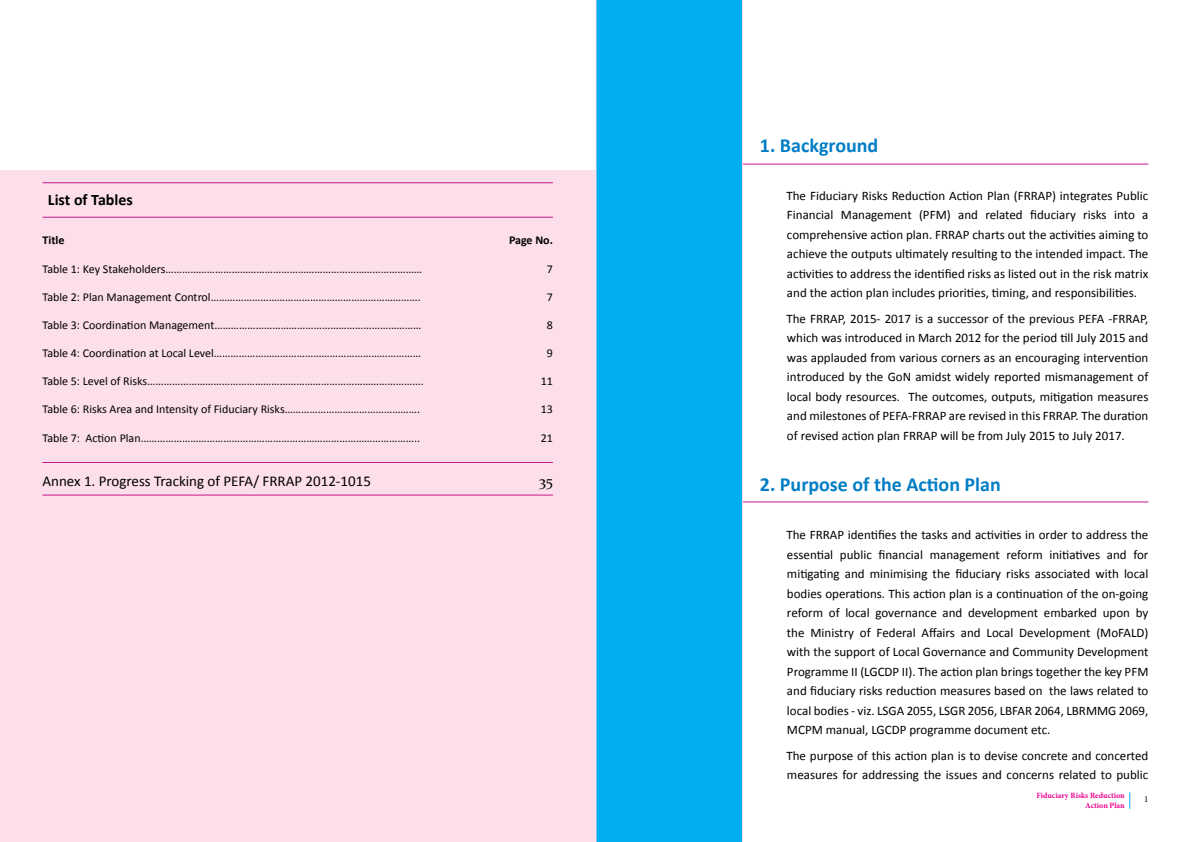
<style>
.page{position:relative;width:1191px;height:842px;background:#fff}
.page>*{position:absolute;margin:0;border:0;box-sizing:border-box;transform-origin:0 0}
.t1{font:700 20px "Calibri";color:#007dc5}
.t2{font:700 16px "Calibri";color:#000}
.t3{font:15px "Calibri";color:#000}
.t4{font:15px "Constantia";color:#000}
.t5{font:13px/19.5px "Calibri";color:#000;text-align:justify}
.t6{font:12px "Calibri";color:#000}
.t7{font:700 12px "Calibri";color:#000}
.t8{font:9px "Minion Pro";color:#000}
.t9{font:700 8px/9.6px "Minion Pro";color:#ec008c;text-align:right}
</style>
<div class="page">
<svg style="left:1129px;top:792px;width:1px;height:17px"></svg>
<div style="left:0;top:170px;width:595px;height:672px;background:#fcdfeb"></div>
<hr style="left:43px;top:217px;width:510px;height:1px;background:#c6168d">
<hr style="left:43px;top:182px;width:510px;height:1px;background:#c6168d">
<hr style="left:43px;top:495px;width:510px;height:1px;background:#c6168d">
<hr style="left:43px;top:462px;width:510px;height:1px;background:#c6168d">
<div style="left:595px;top:0;width:148px;height:842px;background:#00aeef"></div>
<hr style="left:743px;top:164px;width:405px;height:1px;background:#c6168d">
<hr style="left:743px;top:501px;width:405px;height:1px;background:#c6168d">
<p class="t2" style="left:48px;top:189px;width:86px">List of Tables</p>
<p class="t7" style="left:42px;top:232px;width:24px">Title</p>
<p class="t7" style="left:509px;top:232px;width:45px">Page No.</p>
<p class="t6" style="left:42px;top:262px;width:381px">Table 1: Key Stakeholders…………………………………………………………………………………</p>
<p class="t6" style="left:547px;top:262px;width:8px">7</p>
<p class="t6" style="left:42px;top:289px;width:380px">Table 2: Plan Management Control………………………………………………………………….</p>
<p class="t6" style="left:547px;top:289px;width:8px">7</p>
<p class="t6" style="left:42px;top:317px;width:380px">Table 3: Coordination Management…………………………………………………………………</p>
<p class="t6" style="left:547px;top:317px;width:8px">8</p>
<p class="t6" style="left:42px;top:345px;width:380px">Table 4: Coordination at Local Level…………………………………………………………………</p>
<p class="t6" style="left:547px;top:345px;width:8px">9</p>
<p class="t6" style="left:42px;top:373px;width:383px">Table 5: Level of Risks……………………………………………………………………………………….</p>
<p class="t6" style="left:541px;top:373px;width:14px">11</p>
<p class="t6" style="left:42px;top:401px;width:379px">Table 6: Risks Area and Intensity of Fiduciary Risks………………………………………….</p>
<p class="t6" style="left:541px;top:401px;width:14px">13</p>
<p class="t6" style="left:42px;top:431px;width:379px">Table 7: Action Plan………………………………………………………………………………………..</p>
<p class="t6" style="left:541px;top:431px;width:14px">21</p>
<p class="t3" style="left:42px;top:471px;width:330px">Annex 1. Progress Tracking of PEFA/ FRRAP 2012-1015</p>
<p class="t4" style="left:539px;top:470px;width:15px">35</p>
<h1 class="t1" style="left:760px;top:132px;width:120px">1. Background</h1>
<p class="t5" style="left:786px;top:186px;width:363px">The Fiduciary Risks Reduction Action Plan (FRRAP) integrates Public Financial Management (PFM) and related fiduciary risks into a comprehensive action plan. FRRAP charts out the activities aiming to achieve the outputs ultimately resulting to the intended impact. The activities to address the identified risks as listed out in the risk matrix and the action plan includes priorities, timing, and responsibilities.</p>
<p class="t5" style="left:786px;top:308px;width:363px">The FRRAP, 2015- 2017 is a successor of the previous PEFA -FRRAP, which was introduced in March 2012 for the period till July 2015 and was applauded from various corners as an encouraging intervention introduced by the GoN amidst widely reported mismanagement of local body resources. The outcomes, outputs, mitigation measures and milestones of PEFA-FRRAP are revised in this FRRAP. The duration of revised action plan FRRAP will be from July 2015 to July 2017.</p>
<h1 class="t1" style="left:760px;top:472px;width:242px">2. Purpose of the Action Plan</h1>
<p class="t5" style="left:786px;top:525px;width:363px">The FRRAP identifies the tasks and activities in order to address the essential public financial management reform initiatives and for mitigating and minimising the fiduciary risks associated with local bodies operations. This action plan is a continuation of the on-going reform of local governance and development embarked upon by the Ministry of Federal Affairs and Local Development (MoFALD) with the support of Local Governance and Community Development Programme II (LGCDP II). The action plan brings together the key PFM and fiduciary risks reduction measures based on the laws related to local bodies - viz. LSGA 2055, LSGR 2056, LBFAR 2064, LBRMMG 2069, MCPM manual, LGCDP programme document etc.</p>
<p class="t5" style="left:786px;top:746px;width:363px">The purpose of this action plan is to devise concrete and concerted measures for addressing the issues and concerns related to public</p>
<p class="t9" style="left:1036px;top:791px;width:90px">Fiduciary Risks Reduction<br>Action Plan</p>
<p class="t8" style="left:1144px;top:793px;width:6px">1</p>
</div>
